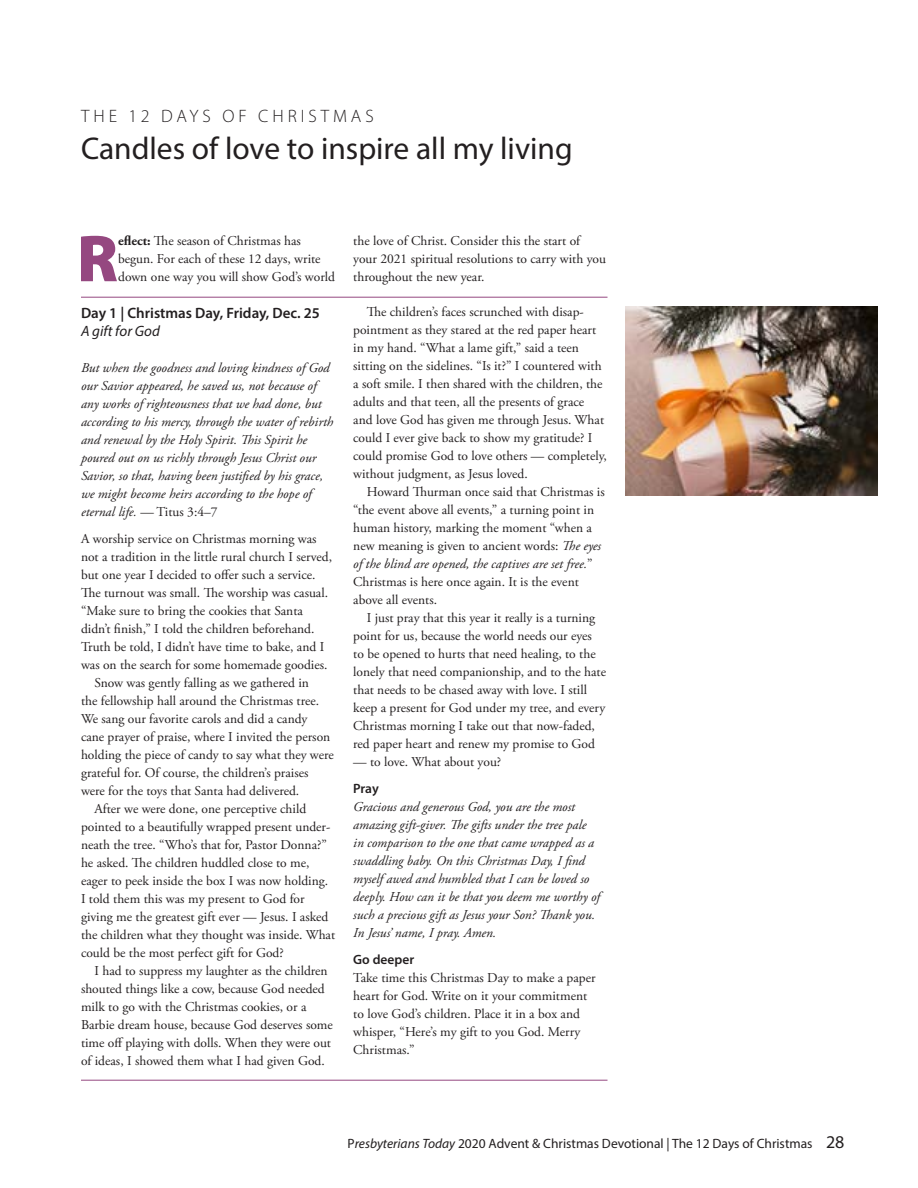
<style>
.page{position:relative;width:918px;height:1188px;background:#fff}
.page>*{position:absolute;margin:0;border:0;box-sizing:border-box;transform-origin:0 0}
.t1{font:900 66.9px "Myriad Pro";color:#954880}
.t2{font:31.5px "Myriad Pro";color:#231f20}
.t3{font:300 18px "Myriad Pro";letter-spacing:.22em;color:#231f20}
.t4{font:600 15px "Myriad Pro";color:#231f20}
.t5{font:italic 15px "Myriad Pro";color:#231f20}
.t6{font:13.5px/18px "Adobe Garamond Pro";color:#231f20}
.t7{font:italic 13.5px/18px "Adobe Garamond Pro";color:#231f20}
.t8{font:13.5px "Myriad Pro";color:#231f20}
.t9{font:600 13.5px "Myriad Pro";color:#231f20}
.s1{font-weight:700}
.s2{font-style:normal}
.s3{font-style:italic}
.s4{font-size:18px}
</style>
<div class="page">
<hr style="left:81px;top:297px;width:527px;height:1px;background:#954880">
<img style="left:626px;top:307px;width:251px;height:189px">
<hr style="left:81px;top:1080px;width:527px;height:1px;background:#954880">
<h3 class="t3" style="left:81px;top:105px;width:294px">THE 12 DAYS OF CHRISTMAS</h3>
<h2 class="t2" style="left:81px;top:129px;width:493px">Candles of love to inspire all my living</h2>
<h1 class="t1" style="left:77px;top:214px;width:43px">R</h1>
<p class="t6" style="left:118px;top:232px;width:219px"><span class="s1">eflect:</span> The season of Christmas has begun. For each of these 12 days, write down one way you will show God’s world</p>
<p class="t6" style="left:353px;top:232px;width:254px">the love of Christ. Consider this the start of your 2021 spiritual resolutions to carry with you throughout the new year.</p>
<p class="t4" style="left:81px;top:303px;width:240px">Day 1 | Christmas Day, Friday, Dec. 25</p>
<p class="t5" style="left:81px;top:322px;width:81px">A gift for God</p>
<p class="t7" style="left:81px;top:359px;width:254px">But when the goodness and loving kindness of God our Savior appeared, he saved us, not because of any works of righteousness that we had done, but according to his mercy, through the water of rebirth and renewal by the Holy Spirit. This Spirit he poured out on us richly through Jesus Christ our Savior, so that, having been justified by his grace, we might become heirs according to the hope of eternal life. <span class="s2">— Titus 3:4–7</span></p>
<p class="t6" style="left:81px;top:530px;width:237px">A worship service on Christmas morning was</p>
<p class="t6" style="left:81px;top:548px;width:253px">not a tradition in the little rural church I served,</p>
<p class="t6" style="left:81px;top:566px;width:236px">but one year I decided to offer such a service.</p>
<p class="t6" style="left:81px;top:584px;width:249px">The turnout was small. The worship was casual.</p>
<p class="t6" style="left:81px;top:602px;width:223px">“Make sure to bring the cookies that Santa</p>
<p class="t6" style="left:81px;top:620px;width:235px">didn’t finish,” I told the children beforehand.</p>
<p class="t6" style="left:81px;top:638px;width:245px">Truth be told, I didn’t have time to bake, and I</p>
<p class="t6" style="left:81px;top:656px;width:248px">was on the search for some homemade goodies.</p>
<p class="t6" style="left:94px;top:674px;width:216px">Snow was gently falling as we gathered in</p>
<p class="t6" style="left:81px;top:692px;width:240px">the fellowship hall around the Christmas tree.</p>
<p class="t6" style="left:81px;top:710px;width:228px">We sang our favorite carols and did a candy</p>
<p class="t6" style="left:81px;top:728px;width:251px">cane prayer of praise, where I invited the person</p>
<p class="t6" style="left:81px;top:746px;width:254px">holding the piece of candy to say what they were</p>
<p class="t6" style="left:81px;top:764px;width:229px">grateful for. Of course, the children’s praises</p>
<p class="t6" style="left:81px;top:782px;width:220px">were for the toys that Santa had delivered.</p>
<p class="t6" style="left:94px;top:800px;width:213px">After we were done, one perceptive child</p>
<p class="t6" style="left:81px;top:818px;width:251px">pointed to a beautifully wrapped present under-</p>
<p class="t6" style="left:81px;top:836px;width:247px">neath the tree. “Who’s that for, Pastor Donna?”</p>
<p class="t6" style="left:81px;top:854px;width:230px">he asked. The children huddled close to me,</p>
<p class="t6" style="left:81px;top:872px;width:249px">eager to peek inside the box I was now holding.</p>
<p class="t6" style="left:81px;top:890px;width:225px">I told them this was my present to God for</p>
<p class="t6" style="left:81px;top:908px;width:249px">giving me the greatest gift ever — Jesus. I asked</p>
<p class="t6" style="left:81px;top:926px;width:256px">the children what they thought was inside. What</p>
<p class="t6" style="left:81px;top:944px;width:204px">could be the most perfect gift for God?</p>
<p class="t6" style="left:94px;top:962px;width:235px">I had to suppress my laughter as the children</p>
<p class="t6" style="left:81px;top:980px;width:245px">shouted things like a cow, because God needed</p>
<p class="t6" style="left:81px;top:998px;width:227px">milk to go with the Christmas cookies, or a</p>
<p class="t6" style="left:81px;top:1016px;width:253px">Barbie dream house, because God deserves some</p>
<p class="t6" style="left:81px;top:1034px;width:252px">time off playing with dolls. When they were out</p>
<p class="t6" style="left:81px;top:1052px;width:245px">of ideas, I showed them what I had given God.</p>
<p class="t6" style="left:353px;top:304px;width:255px;text-indent:14px">The children’s faces scrunched with disap&shy;pointment as they stared at the red paper heart in my hand. “What a lame gift,” said a teen sitting on the sidelines. “Is it?” I countered with a soft smile. I then shared with the children, the adults and that teen, all the presents of grace and love God has given me through Jesus. What could I ever give back to show my gratitude? I could promise God to love others — completely, without judgment, as Jesus loved.</p>
<p class="t6" style="left:353px;top:483px;width:253px;text-indent:14px">Howard Thurman once said that Christmas is “the event above all events,” a turning point in human history, marking the moment “when a new meaning is given to ancient words: <span class="s3">The eyes of the blind are opened, the captives are set free.</span>” Christmas is here once again. It is the event above all events.</p>
<p class="t6" style="left:353px;top:609px;width:254px;text-indent:14px">I just pray that this year it really is a turning point for us, because the world needs our eyes<br>to be opened to hurts that need healing, to the lonely that need companionship, and to the hate that needs to be chased away with love. I still keep a present for God under my tree, and every Christmas morning I take out that now-faded, red paper heart and renew my promise to God</p>
<p class="t6" style="left:353px;top:753px;width:149px">— to love. What about you?</p>
<p class="t9" style="left:353px;top:780px;width:27px">Pray</p>
<p class="t7" style="left:353px;top:798px;width:248px">Gracious and generous God, you are the most amazing gift-giver. The gifts under the tree pale in comparison to the one that came wrapped as a swaddling baby. On this Christmas Day, I find myself awed and humbled that I can be loved so deeply. How can it be that you deem me worthy of such a precious gift as Jesus your Son? Thank you.<br>In Jesus’ name, I pray. Amen.</p>
<p class="t9" style="left:353px;top:951px;width:62px">Go deeper</p>
<p class="t6" style="left:353px;top:969px;width:244px">Take time this Christmas Day to make a paper heart for God. Write on it your commitment to love God’s children. Place it in a box and whisper, “Here’s my gift to you God. Merry Christmas.”</p>
<p class="t8" style="left:347px;top:1135px;width:499px">P<span class="s3">resbyterians Today</span> 2020 Advent &amp; Christmas Devotional | The 12 Days of Christmas <span class="s4">28</span></p>
</div>
